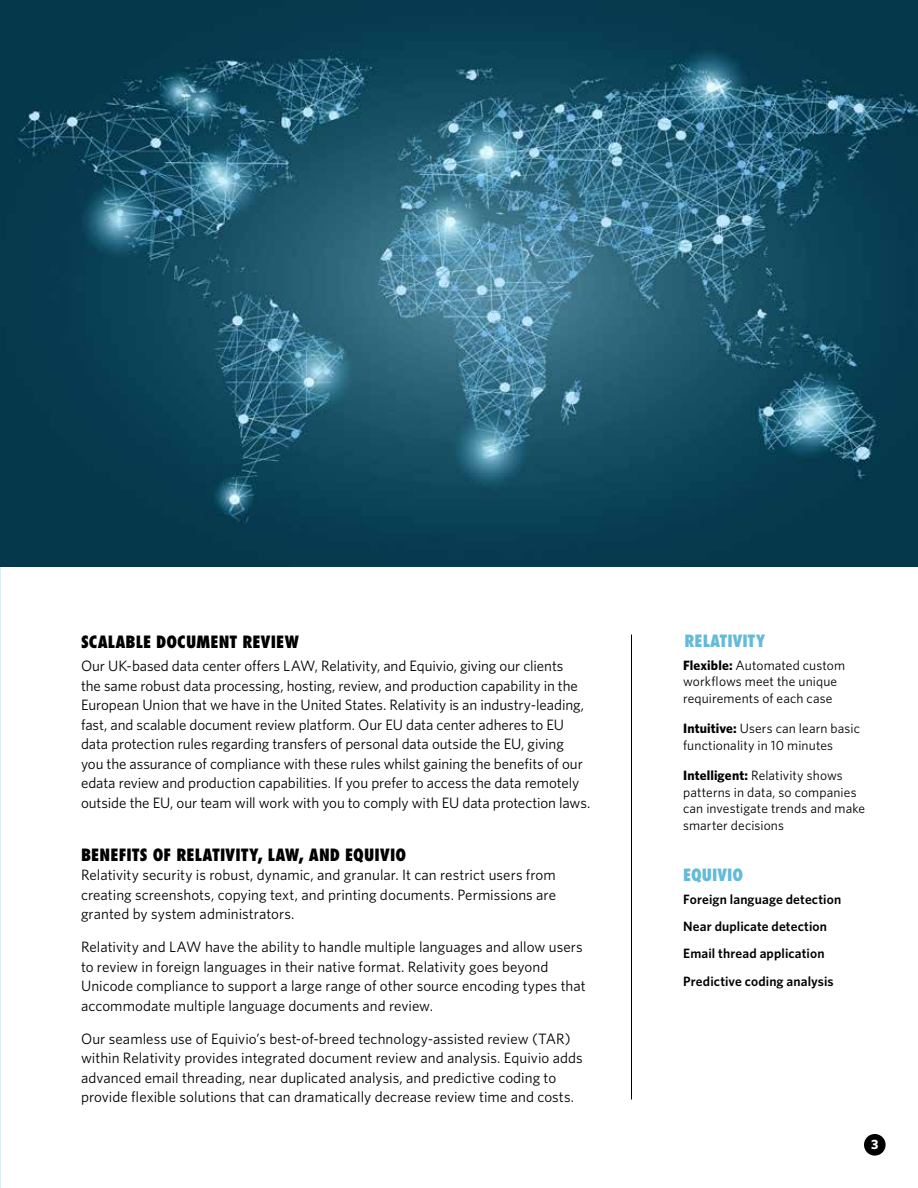
<style>
.page{position:relative;width:918px;height:1188px;background:#fff}
.page>*{position:absolute;margin:0;border:0;box-sizing:border-box;transform-origin:0 0}
.t1{font:800 condensed 16.5px "Futura Std";letter-spacing:.01em;color:#000}
.t2{font:800 condensed 16.5px "Futura Std";color:#65bad8}
.t3{font:15px/19.5px "Whitney";color:#000}
.t4{font:13.5px/16.5px "Whitney";letter-spacing:.01em;color:#000}
.t5{font:600 13.5px/27.3px "Whitney";letter-spacing:.01em;color:#000}
.t6{font:700 13.5px "Whitney";color:#fff}
.s1{font-weight:700}
</style>
<div class="page">
<div style="left:864px;top:1134px;width:22px;height:22px;background:#000;border-radius:50%"></div>
<img style="left:0;top:0;width:918px;height:567px">
<hr style="left:631px;top:634px;width:1px;height:466px;background:#000">
<p class="t1" style="left:81px;top:632px;width:219px">SCALABLE DOCUMENT REVIEW</p>
<p class="t3" style="left:81px;top:656px;width:511px">Our UK-based data center offers LAW, Relativity, and Equivio, giving our clients<br>the same robust data processing, hosting, review, and production capability in the European Union that we have in the United States. Relativity is an industry-leading, fast, and scalable document review platform. Our EU data center adheres to EU data protection rules regarding transfers of personal data outside the EU, giving<br>you the assurance of compliance with these rules whilst gaining the benefits of our edata review and production capabilities. If you prefer to access the data remotely outside the EU, our team will work with you to comply with EU data protection laws.</p>
<p class="t1" style="left:81px;top:844px;width:327px">BENEFITS OF RELATIVITY, LAW, AND EQUIVIO</p>
<p class="t3" style="left:81px;top:865px;width:477px;text-align:justify">Relativity security is robust, dynamic, and granular. It can restrict users from creating screenshots, copying text, and printing documents. Permissions are granted by system administrators.</p>
<p class="t3" style="left:81px;top:937px;width:506px">Relativity and LAW have the ability to handle multiple languages and allow users to review in foreign languages in their native format. Relativity goes beyond Unicode compliance to support a large range of other source encoding types that accommodate multiple language documents and review.</p>
<p class="t3" style="left:81px;top:1028px;width:503px">Our seamless use of Equivio’s best-of-breed technology-assisted review (TAR) within Relativity provides integrated document review and analysis. Equivio adds advanced email threading, near duplicated analysis, and predictive coding to provide flexible solutions that can dramatically decrease review time and costs.</p>
<p class="t2" style="left:685px;top:631px;width:82px">RELATIVITY</p>
<p class="t4" style="left:683px;top:657px;width:164px"><span class="s1">Flexible:</span> Automated custom workflows meet the unique requirements of each case</p>
<p class="t4" style="left:683px;top:720px;width:178px"><span class="s1">Intuitive:</span> Users can learn basic functionality in 10 minutes</p>
<p class="t4" style="left:683px;top:767px;width:184px"><span class="s1">Intelligent:</span> Relativity shows patterns in data, so companies can investigate trends and make smarter decisions</p>
<p class="t2" style="left:683px;top:865px;width:62px">EQUIVIO</p>
<p class="t5" style="left:683px;top:885px;width:159px">Foreign language detection<br>Near duplicate detection<br>Email thread application<br>Predictive coding analysis</p>
<p class="t6" style="left:871px;top:1135px;width:9px">3</p>
</div>
